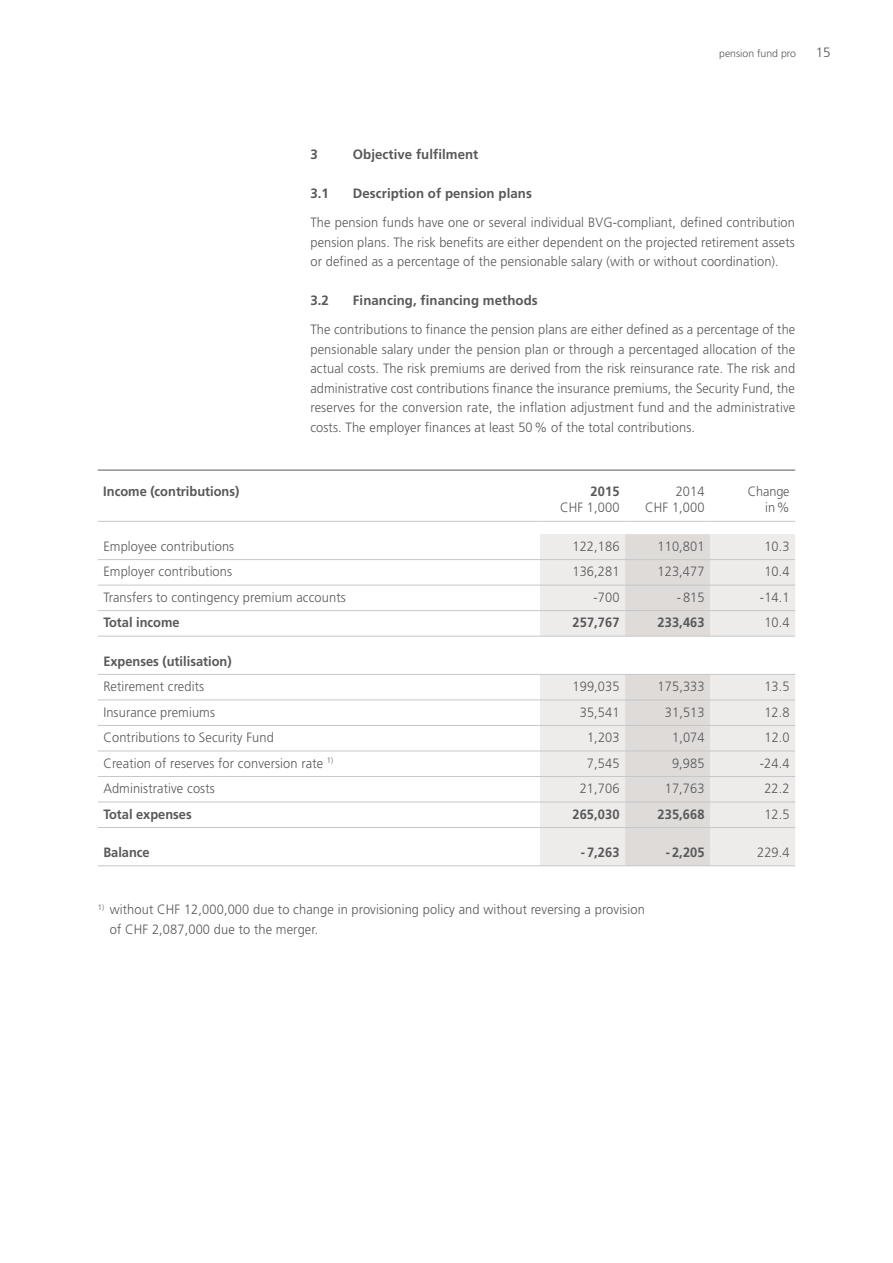
<style>
.page{position:relative;width:893px;height:1263px;background:#fff}
.page>*{position:absolute;margin:0;border:0;box-sizing:border-box;transform-origin:0 0}
.t1{font:300 13.5px/19.5px "Frutiger LT";letter-spacing:.01em;color:#58585a;text-align:justify;scale:.95 1}
.t2{font:700 13.5px "Frutiger LT";letter-spacing:.005em;color:#58585a;scale:.95 1}
.t3{font:700 13.5px "Frutiger LT";letter-spacing:.005em;color:#58585a}
.t4{font:300 13.5px/16.5px "Frutiger LT";letter-spacing:-.01em;color:#58585a;text-align:right;scale:.94 1}
.t5{font:300 13.5px "Frutiger LT";letter-spacing:.01em;color:#58585a}
.t6{font:300 10.5px "Frutiger LT";color:#58585a}
</style>
<div class="page">
<svg style="left:540px;top:534px;width:255px;height:331px;background:#efedec"></svg>
<svg style="left:625px;top:534px;width:85px;height:331px;background:#e2dfdc"></svg>
<hr style="left:98px;top:674px;width:442px;height:1px;background:#c6c7c8">
<hr style="left:98px;top:585px;width:442px;height:1px;background:#c6c7c8">
<hr style="left:98px;top:610px;width:442px;height:1px;background:#c6c7c8">
<hr style="left:98px;top:636px;width:442px;height:1px;background:#c6c7c8">
<hr style="left:98px;top:521px;width:442px;height:1px;background:#c6c7c8">
<hr style="left:540px;top:521px;width:85px;height:1px;background:#c6c7c8">
<hr style="left:625px;top:521px;width:85px;height:1px;background:#c6c7c8">
<hr style="left:710px;top:521px;width:85px;height:1px;background:#c6c7c8">
<hr style="left:98px;top:559px;width:442px;height:1px;background:#c6c7c8">
<hr style="left:98px;top:700px;width:442px;height:1px;background:#c6c7c8">
<hr style="left:98px;top:725px;width:442px;height:1px;background:#c6c7c8">
<hr style="left:98px;top:751px;width:442px;height:1px;background:#c6c7c8">
<hr style="left:98px;top:776px;width:442px;height:1px;background:#c6c7c8">
<hr style="left:98px;top:802px;width:442px;height:1px;background:#c6c7c8">
<hr style="left:98px;top:827px;width:442px;height:1px;background:#c6c7c8">
<hr style="left:98px;top:865px;width:442px;height:1px;background:#c6c7c8">
<hr style="left:540px;top:559px;width:85px;height:1px;background:#c6c7c8">
<hr style="left:625px;top:559px;width:85px;height:1px;background:#c6c7c8">
<hr style="left:710px;top:559px;width:85px;height:1px;background:#c6c7c8">
<hr style="left:540px;top:585px;width:85px;height:1px;background:#c6c7c8">
<hr style="left:625px;top:585px;width:85px;height:1px;background:#c6c7c8">
<hr style="left:710px;top:585px;width:85px;height:1px;background:#c6c7c8">
<hr style="left:540px;top:610px;width:85px;height:1px;background:#c6c7c8">
<hr style="left:625px;top:610px;width:85px;height:1px;background:#c6c7c8">
<hr style="left:710px;top:610px;width:85px;height:1px;background:#c6c7c8">
<hr style="left:540px;top:636px;width:85px;height:1px;background:#c6c7c8">
<hr style="left:625px;top:636px;width:85px;height:1px;background:#c6c7c8">
<hr style="left:710px;top:636px;width:85px;height:1px;background:#c6c7c8">
<hr style="left:540px;top:674px;width:85px;height:1px;background:#c6c7c8">
<hr style="left:625px;top:674px;width:85px;height:1px;background:#c6c7c8">
<hr style="left:710px;top:674px;width:85px;height:1px;background:#c6c7c8">
<hr style="left:540px;top:700px;width:85px;height:1px;background:#c6c7c8">
<hr style="left:625px;top:700px;width:85px;height:1px;background:#c6c7c8">
<hr style="left:710px;top:700px;width:85px;height:1px;background:#c6c7c8">
<hr style="left:540px;top:725px;width:85px;height:1px;background:#c6c7c8">
<hr style="left:625px;top:725px;width:85px;height:1px;background:#c6c7c8">
<hr style="left:710px;top:725px;width:85px;height:1px;background:#c6c7c8">
<hr style="left:540px;top:751px;width:85px;height:1px;background:#c6c7c8">
<hr style="left:625px;top:751px;width:85px;height:1px;background:#c6c7c8">
<hr style="left:710px;top:751px;width:85px;height:1px;background:#c6c7c8">
<hr style="left:540px;top:776px;width:85px;height:1px;background:#c6c7c8">
<hr style="left:625px;top:776px;width:85px;height:1px;background:#c6c7c8">
<hr style="left:710px;top:776px;width:85px;height:1px;background:#c6c7c8">
<hr style="left:540px;top:802px;width:85px;height:1px;background:#c6c7c8">
<hr style="left:625px;top:802px;width:85px;height:1px;background:#c6c7c8">
<hr style="left:710px;top:802px;width:85px;height:1px;background:#c6c7c8">
<hr style="left:540px;top:827px;width:85px;height:1px;background:#c6c7c8">
<hr style="left:625px;top:827px;width:85px;height:1px;background:#c6c7c8">
<hr style="left:710px;top:827px;width:85px;height:1px;background:#c6c7c8">
<hr style="left:540px;top:865px;width:85px;height:1px;background:#c6c7c8">
<hr style="left:625px;top:865px;width:85px;height:1px;background:#c6c7c8">
<hr style="left:710px;top:865px;width:85px;height:1px;background:#c6c7c8">
<hr style="left:98px;top:470px;width:697px;height:1px;background:#58585a">
<p class="t6" style="left:719px;top:48px;width:78px">pension fund pro</p>
<p class="t5" style="left:816px;top:45px;width:16px">15</p>
<p class="t3" style="left:310px;top:146px;width:9px">3</p>
<p class="t3" style="left:353px;top:146px;width:127px">Objective fulfilment</p>
<p class="t3" style="left:310px;top:185px;width:20px">3.1</p>
<p class="t3" style="left:353px;top:185px;width:180px">Description of pension plans</p>
<p class="t1" style="left:310px;top:213px;width:512px">The pension funds have one or several individual BVG-compliant, defined contribution pension plans. The risk benefits are either dependent on the projected retirement assets or defined as a percentage of the pensionable salary (with or without coordination).</p>
<p class="t3" style="left:310px;top:293px;width:20px">3.2</p>
<p class="t3" style="left:353px;top:293px;width:186px">Financing, financing methods</p>
<p class="t1" style="left:310px;top:320px;width:512px">The contributions to finance the pension plans are either defined as a percentage of the pensionable salary under the pension plan or through a percentaged allocation of the actual costs. The risk premiums are derived from the risk reinsurance rate. The risk and administrative cost contributions finance the insurance premiums, the Security Fund, the reserves for the conversion rate, the inflation adjustment fund and the administrative costs. The employer finances at least 50% of the total contributions.</p>
<p class="t2" style="left:103px;top:483px;width:145px">Income (contributions)</p>
<p class="t2" style="left:591px;top:483px;width:32px">2015</p>
<p class="t1" style="left:560px;top:498px;width:64px">CHF 1,000</p>
<p class="t1" style="left:645px;top:483px;width:64px;line-height:16.5px;text-align:right">2014<br>CHF 1,000</p>
<p class="t4" style="left:748px;top:483px;width:46px">Change in%</p>
<p class="t1" style="left:103px;top:537px;width:139px">Employee contributions</p>
<p class="t1" style="left:572px;top:537px;width:51px">122,186</p>
<p class="t1" style="left:657px;top:537px;width:51px">110,801</p>
<p class="t1" style="left:764px;top:537px;width:28px">10.3</p>
<p class="t1" style="left:103px;top:562px;width:137px">Employer contributions</p>
<p class="t1" style="left:572px;top:562px;width:51px">136,281</p>
<p class="t1" style="left:657px;top:562px;width:51px">123,477</p>
<p class="t1" style="left:764px;top:562px;width:28px">10.4</p>
<p class="t1" style="left:103px;top:588px;width:257px">Transfers to contingency premium accounts</p>
<p class="t1" style="left:593px;top:588px;width:29px">-700</p>
<p class="t1" style="left:677px;top:588px;width:31px">- 815</p>
<p class="t1" style="left:760px;top:588px;width:33px">-14.1</p>
<p class="t2" style="left:103px;top:615px;width:82px">Total income</p>
<p class="t2" style="left:572px;top:615px;width:51px">257,767</p>
<p class="t2" style="left:657px;top:615px;width:51px">233,463</p>
<p class="t1" style="left:764px;top:613px;width:28px">10.4</p>
<p class="t2" style="left:103px;top:653px;width:137px">Expenses (utilisation)</p>
<p class="t1" style="left:103px;top:677px;width:108px">Retirement credits</p>
<p class="t1" style="left:572px;top:677px;width:51px">199,035</p>
<p class="t1" style="left:657px;top:677px;width:51px">175,333</p>
<p class="t1" style="left:764px;top:677px;width:28px">13.5</p>
<p class="t1" style="left:103px;top:702px;width:119px">Insurance premiums</p>
<p class="t1" style="left:580px;top:702px;width:43px">35,541</p>
<p class="t1" style="left:665px;top:702px;width:43px">31,513</p>
<p class="t1" style="left:764px;top:702px;width:28px">12.8</p>
<p class="t1" style="left:103px;top:728px;width:181px">Contributions to Security Fund</p>
<p class="t1" style="left:587px;top:728px;width:36px">1,203</p>
<p class="t1" style="left:672px;top:728px;width:36px">1,074</p>
<p class="t1" style="left:764px;top:728px;width:28px">12.0</p>
<p class="t1" style="left:103px;top:753px;width:243px">Creation of reserves for conversion rate <sup>1)</sup></p>
<p class="t1" style="left:587px;top:753px;width:36px">7,545</p>
<p class="t1" style="left:672px;top:753px;width:36px">9,985</p>
<p class="t1" style="left:760px;top:753px;width:33px">-24.4</p>
<p class="t1" style="left:103px;top:779px;width:119px">Administrative costs</p>
<p class="t1" style="left:580px;top:779px;width:43px">21,706</p>
<p class="t1" style="left:665px;top:779px;width:43px">17,763</p>
<p class="t1" style="left:764px;top:779px;width:28px">22.2</p>
<p class="t2" style="left:103px;top:806px;width:95px">Total expenses</p>
<p class="t2" style="left:572px;top:806px;width:51px">265,030</p>
<p class="t2" style="left:657px;top:806px;width:51px">235,668</p>
<p class="t1" style="left:764px;top:804px;width:28px">12.5</p>
<p class="t2" style="left:103px;top:844px;width:50px">Balance</p>
<p class="t2" style="left:581px;top:844px;width:42px">- 7,263</p>
<p class="t2" style="left:666px;top:844px;width:42px">- 2,205</p>
<p class="t1" style="left:757px;top:843px;width:36px">229.4</p>
<p class="t1" style="left:110px;top:900px;width:565px;text-indent:-12px"><sup>1)</sup> without CHF 12,000,000 due to change in provisioning policy and without reversing a provision of CHF 2,087,000 due to the merger.</p>
</div>
